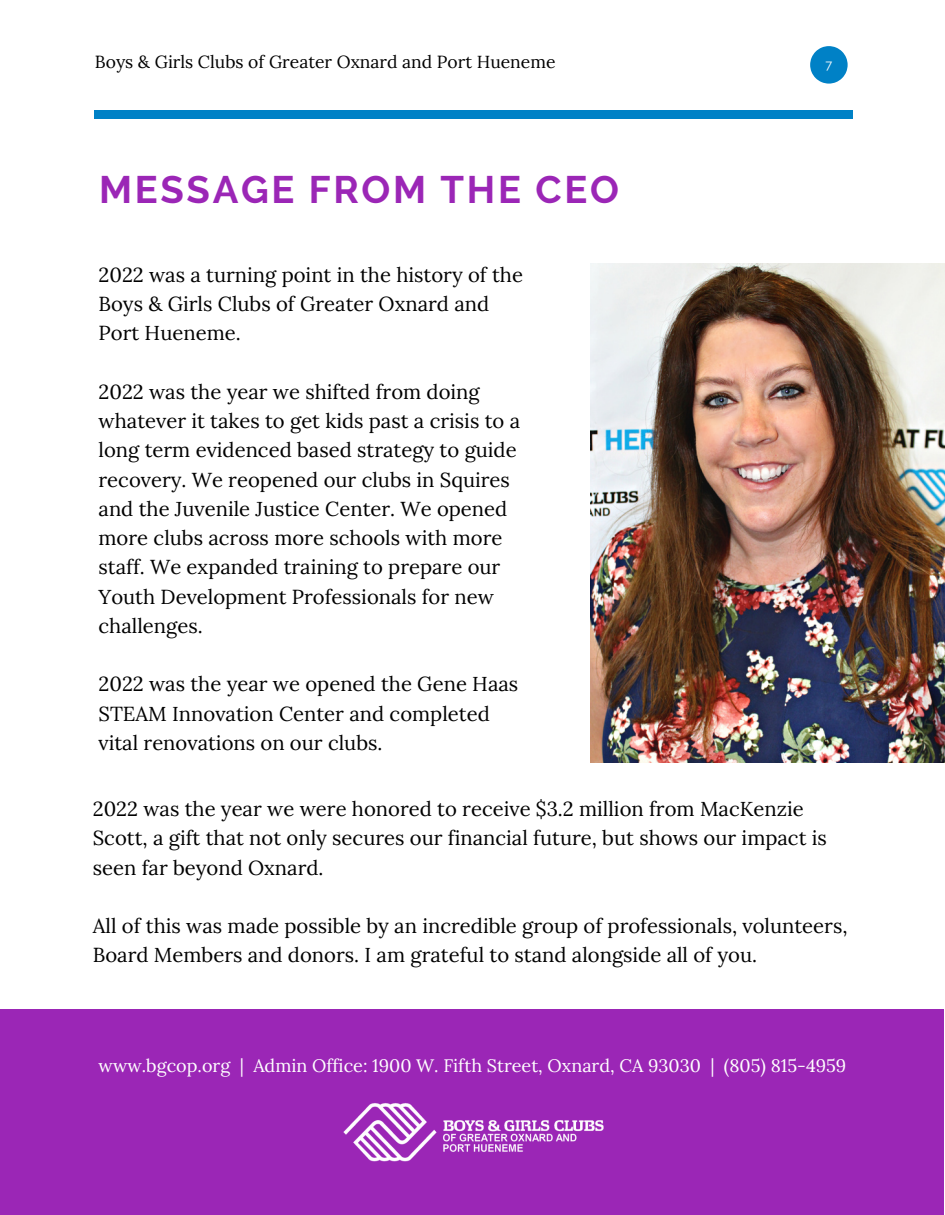
<style>
.page{position:relative;width:945px;height:1215px;background:#fff}
.page>*{position:absolute;margin:0;border:0;box-sizing:border-box;transform-origin:0 0}
.t1{font:700 38.25px "Raleway";letter-spacing:.07em;color:#9b26b6}
.t2{font:20.25px/29.2px "Lora";color:#000}
.t3{font:18px "Lora";color:#fff}
.t4{font:17.55px "Lora";color:#000}
.t5{font:12.75px "Raleway";color:#fff}
</style>
<div class="page">
<div style="left:94px;top:111px;width:758px;height:7px;background:#0081c6"></div>
<svg style="left:810px;top:46px;width:38px;height:38px"></svg>
<div style="left:0;top:1009px;width:944px;height:206px;background:#9b26b6"></div>
<img style="left:591px;top:263px;width:354px;height:500px">
<img style="left:343px;top:1103px;width:261px;height:59px">
<p class="t4" style="left:95px;top:50px;width:462px">Boys &amp; Girls Clubs of Greater Oxnard and Port Hueneme</p>
<h1 class="t1" style="left:99px;top:167px;width:521px">MESSAGE FROM THE CEO</h1>
<p class="t2" style="left:99px;top:260px;width:426px">2022 was a turning point in the history of the<br>Boys &amp; Girls Clubs of Greater Oxnard and<br>Port Hueneme.</p>
<p class="t2" style="left:99px;top:377px;width:423px">2022 was the year we shifted from doing whatever it takes to get kids past a crisis to a long term evidenced based strategy to guide recovery. We reopened our clubs in Squires and the Juvenile Justice Center. We opened more clubs across more schools with more staff. We expanded training to prepare our Youth Development Professionals for new challenges.</p>
<p class="t2" style="left:99px;top:669px;width:421px">2022 was the year we opened the Gene Haas<br>STEAM Innovation Center and completed vital renovations on our clubs.</p>
<p class="t5" style="left:825px;top:57px;width:8px">7</p>
<p class="t2" style="left:93px;top:794px;width:736px">2022 was the year we were honored to receive $3.2 million from MacKenzie<br>Scott, a gift that not only secures our financial future, but shows our impact is seen far beyond Oxnard.</p>
<p class="t2" style="left:93px;top:911px;width:756px">All of this was made possible by an incredible group of professionals, volunteers,<br>Board Members and donors. I am grateful to stand alongside all of you.</p>
<p class="t3" style="left:99px;top:1054px;width:749px">www.bgcop.org | Admin Office: 1900 W. Fifth Street, Oxnard, CA 93030 | (805) 815-4959</p>
</div>
